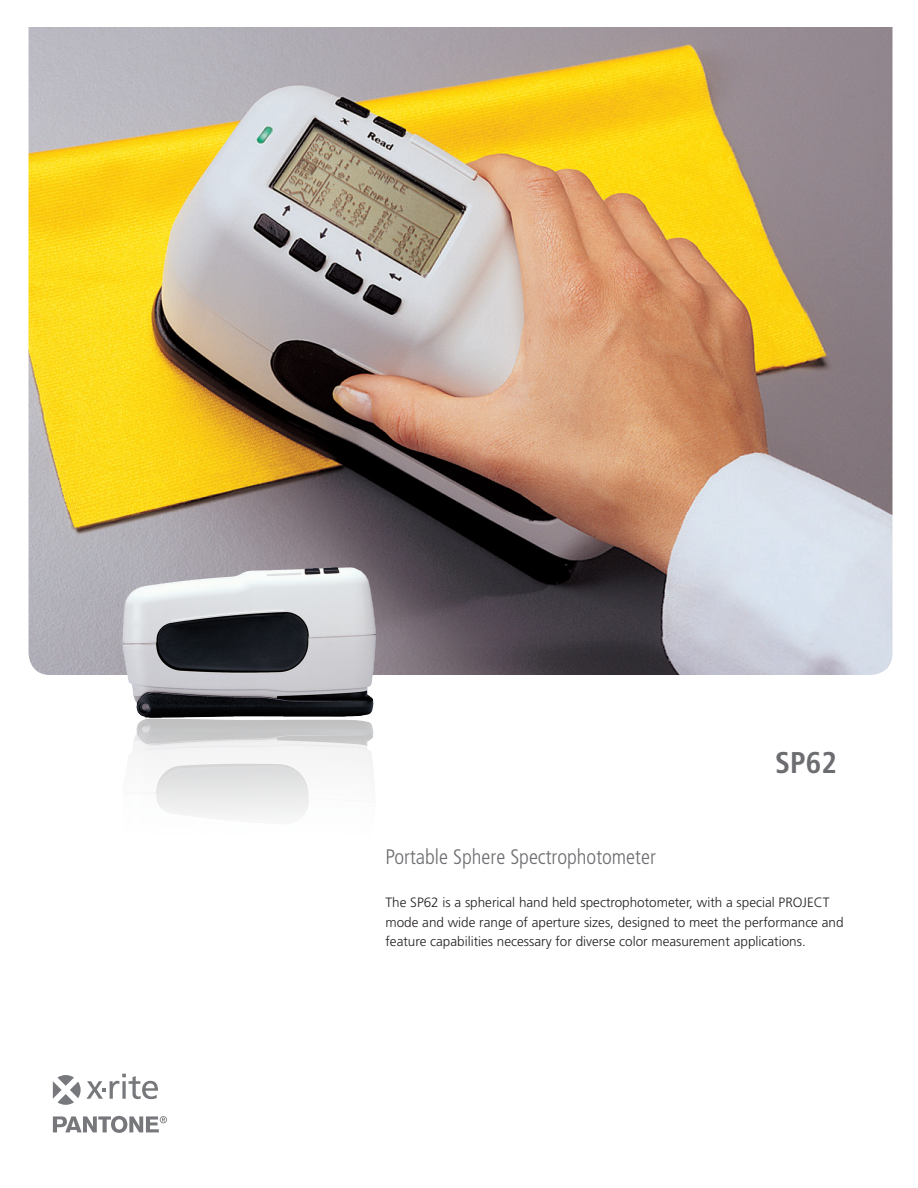
<style>
.page{position:relative;width:918px;height:1188px;background:#fff}
.page>*{position:absolute;margin:0;border:0;box-sizing:border-box;transform-origin:0 0}
.t1{font:700 condensed 30px "Frutiger";color:#6c6d70}
.t2{font:300 condensed 21px "Frutiger";color:#6c6d70}
.t3{font:300 13.5px/19.5px "Frutiger";color:#231f20}
</style>
<div class="page">
<img style="left:28px;top:27px;width:864px;height:648px">
<img style="left:116px;top:556px;width:260px;height:261px">
<svg style="left:53px;top:1116px;width:114px;height:17px"></svg>
<svg style="left:53px;top:1074px;width:105px;height:31px"></svg>
<p class="t1" style="left:775px;top:745px;width:63px">SP62</p>
<p class="t2" style="left:386px;top:845px;width:272px">Portable Sphere Spectrophotometer</p>
<p class="t3" style="left:386px;top:893px;width:460px">The SP62 is a spherical hand held spectrophotometer, with a special PROJECT mode and wide range of aperture sizes, designed to meet the performance and feature capabilities necessary for diverse color measurement applications.</p>
</div>
